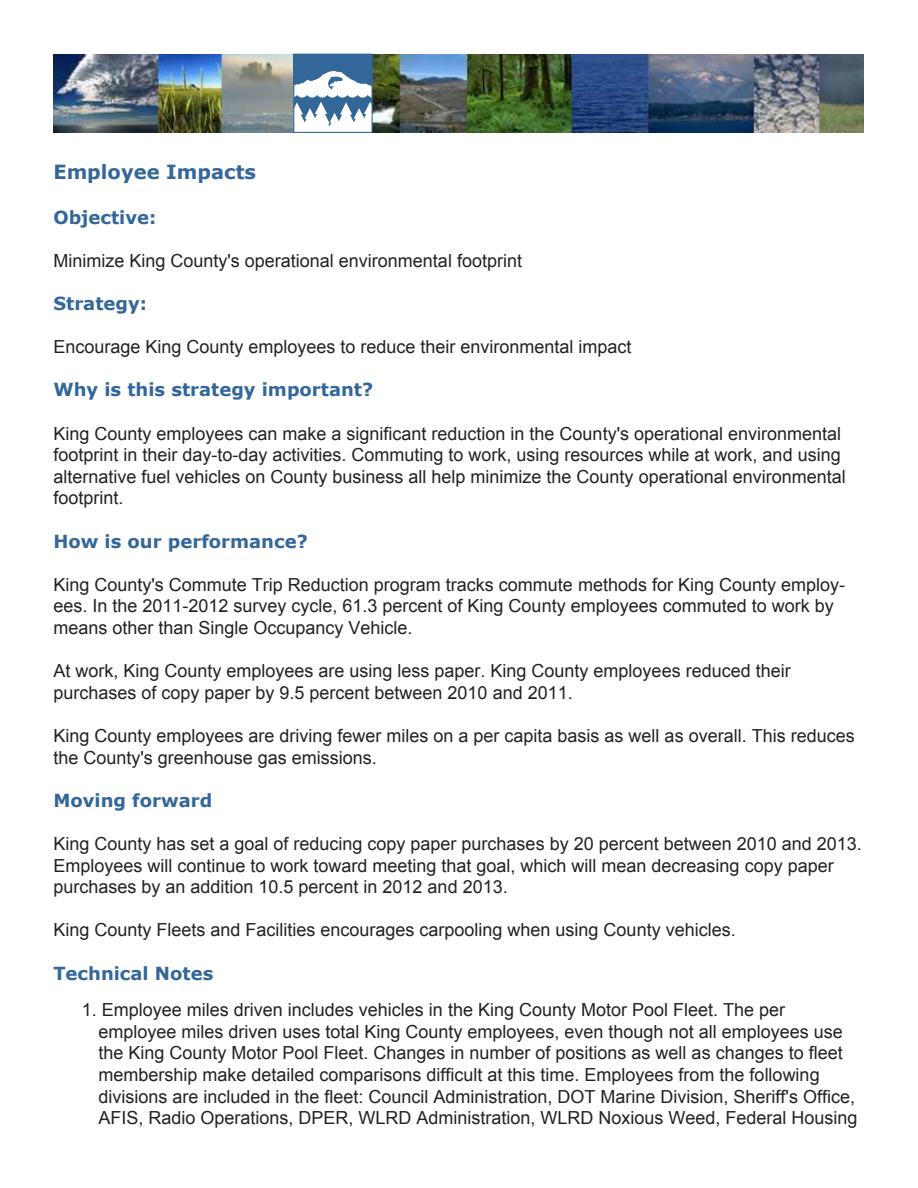
<style>
.page{position:relative;width:918px;height:1188px;background:#fff}
.page>*{position:absolute;margin:0;border:0;box-sizing:border-box;transform-origin:0 0}
.t1{font:700 19.5px "Verdana";color:#33679a}
.t2{font:18px/21.6px "Arial";color:#23221f}
.t3{font:700 18px "Verdana";color:#33679a}
</style>
<div class="page">
<img style="left:54px;top:54px;width:810px;height:78px">
<div style="left:294px;top:54px;width:78px;height:78px;background:#33679a"></div>
<svg style="left:295px;top:71px;width:75px;height:60px"></svg>
<div style="left:293px;top:54px;width:79px;height:79px;border:1px solid #33679a"></div>
<p class="t1" style="left:53px;top:159px;width:204px">Employee Impacts</p>
<p class="t3" style="left:53px;top:205px;width:104px">Objective:</p>
<p class="t2" style="left:53px;top:250px;width:470px">Minimize King County's operational environmental footprint</p>
<p class="t3" style="left:53px;top:292px;width:95px">Strategy:</p>
<p class="t2" style="left:53px;top:336px;width:580px">Encourage King County employees to reduce their environmental impact</p>
<p class="t3" style="left:53px;top:378px;width:321px">Why is this strategy important?</p>
<p class="t2" style="left:53px;top:423px;width:794px">King County employees can make a significant reduction in the County's operational environmental footprint in their day-to-day activities. Commuting to work, using resources while at work, and using alternative fuel vehicles on County business all help minimize the County operational environmental footprint.</p>
<p class="t3" style="left:53px;top:529px;width:256px">How is our performance?</p>
<p class="t2" style="left:53px;top:574px;width:793px">King County's Commute Trip Reduction program tracks commute methods for King County employ&shy;ees. In the 2011-2012 survey cycle, 61.3 percent of King County employees commuted to work by means other than Single Occupancy Vehicle.</p>
<p class="t2" style="left:53px;top:660px;width:739px">At work, King County employees are using less paper. King County employees reduced their purchases of copy paper by 9.5 percent between 2010 and 2011.</p>
<p class="t2" style="left:53px;top:725px;width:803px">King County employees are driving fewer miles on a per capita basis as well as overall. This reduces the County's greenhouse gas emissions.</p>
<p class="t3" style="left:53px;top:789px;width:160px">Moving forward</p>
<p class="t2" style="left:53px;top:833px;width:810px">King County has set a goal of reducing copy paper purchases by 20 percent between 2010 and 2013.<br>Employees will continue to work toward meeting that goal, which will mean decreasing copy paper purchases by an addition 10.5 percent in 2012 and 2013.</p>
<p class="t2" style="left:53px;top:920px;width:684px">King County Fleets and Facilities encourages carpooling when using County vehicles.</p>
<p class="t3" style="left:53px;top:961px;width:161px">Technical Notes</p>
<p class="t2" style="left:98px;top:999px;width:761px;text-indent:-17px">1. Employee miles driven includes vehicles in the King County Motor Pool Fleet. The per employee miles driven uses total King County employees, even though not all employees use the King County Motor Pool Fleet. Changes in number of positions as well as changes to fleet membership make detailed comparisons difficult at this time. Employees from the following divisions are included in the fleet: Council Administration, DOT Marine Division, Sheriff's Office, AFIS, Radio Operations, DPER, WLRD Administration, WLRD Noxious Weed, Federal Housing</p>
</div>
